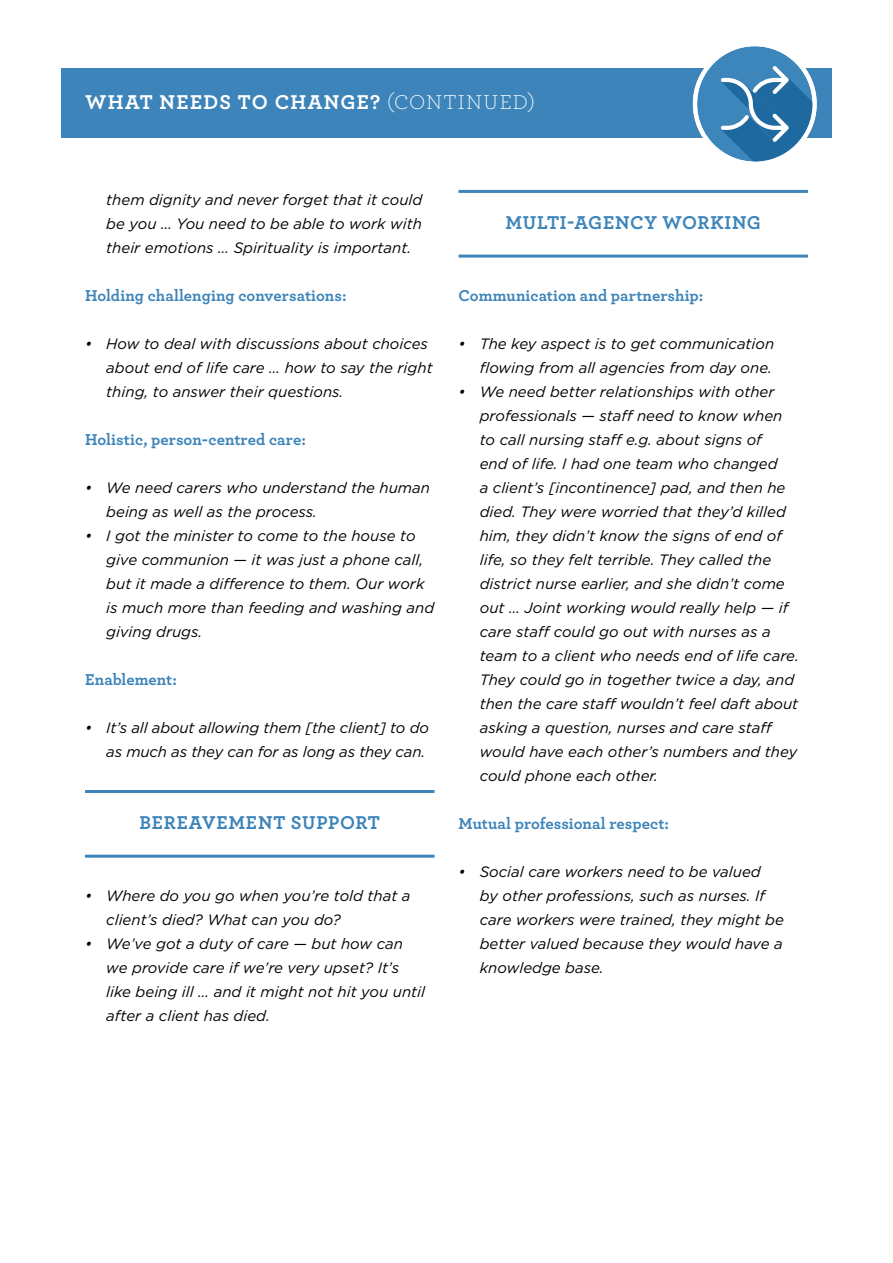
<style>
.page{position:relative;width:893px;height:1263px;background:#fff}
.page>*{position:absolute;margin:0;border:0;box-sizing:border-box;transform-origin:0 0}
.Heading_1{font:700 21px "Archer";letter-spacing:.06em;color:#fff}
.Heading_2{font:700 19.5px "Archer";letter-spacing:.035em;color:#3c84b9}
.Heading_3{font:700 16.5px "Archer";color:#3c84b9}
.t1{font:italic 15px/24px "Gotham";color:#000}
.s1{font-weight:300}
</style>
<div class="page">
<div style="left:61px;top:68px;width:771px;height:69px;background:#3c84b9"></div>
<hr style="left:85px;top:790px;width:349px;height:3px;background:#3c84b9">
<hr style="left:85px;top:855px;width:349px;height:3px;background:#3c84b9">
<div style="left:695px;top:44px;width:120px;height:120px;background:#3c86bc;border-radius:50%"></div>
<svg style="left:719px;top:62px;width:96px;height:99px"></svg>
<div style="left:693px;top:42px;width:124px;height:124px;border:4px solid #fff;border-radius:50%"></div>
<hr style="left:458px;top:190px;width:350px;height:3px;background:#3c84b9">
<hr style="left:458px;top:255px;width:350px;height:3px;background:#3c84b9">
<p class="Heading_1" style="left:85px;top:85px;width:451px">WHAT NEEDS TO CHANGE? <span class="s1">(CONTINUED)</span></p>
<p class="t1" style="left:106px;top:187px;width:318px;text-align:justify">them dignity and never forget that it could be you … You need to be able to work with their emotions … Spirituality is important.</p>
<p class="Heading_3" style="left:85px;top:283px;width:263px">Holding challenging conversations:</p>
<p class="t1" style="left:106px;top:331px;width:328px;text-indent:-21px">• How to deal with discussions about choices about end of life care … how to say the right thing, to answer their questions.</p>
<p class="Heading_3" style="left:85px;top:427px;width:222px">Holistic, person-centred care:</p>
<p class="t1" style="left:106px;top:475px;width:325px;text-indent:-21px">• We need carers who understand the human being as well as the process.</p>
<p class="t1" style="left:106px;top:523px;width:329px;text-indent:-21px">• I got the minister to come to the house to give communion — it was just a phone call, but it made a difference to them. Our work is much more than feeding and washing and giving drugs.</p>
<p class="Heading_3" style="left:85px;top:667px;width:93px">Enablement:</p>
<p class="t1" style="left:85px;top:715px;width:345px;text-align:right">• It’s all about allowing them [the client] to do as much as they can for as long as they can.</p>
<p class="Heading_2" style="left:140px;top:807px;width:242px">BEREAVEMENT SUPPORT</p>
<p class="t1" style="left:106px;top:883px;width:306px;text-indent:-21px">• Where do you go when you’re told that a client’s died? What can you do?</p>
<p class="t1" style="left:106px;top:931px;width:320px;text-indent:-21px">• We’ve got a duty of care — but how can we provide care if we’re very upset? It’s like being ill … and it might not hit you until after a client has died.</p>
<p class="Heading_2" style="left:505px;top:207px;width:257px">MULTI-AGENCY WORKING</p>
<p class="Heading_3" style="left:458px;top:283px;width:246px">Communication and partnership:</p>
<p class="t1" style="left:458px;top:331px;width:317px;text-align:right">• The key aspect is to get communication flowing from all agencies from day one.</p>
<p class="t1" style="left:480px;top:379px;width:321px;text-indent:-21px">• We need better relationships with other professionals — staff need to know when to call nursing staff e.g. about signs of<br>end of life. I had one team who changed<br>a client’s [incontinence] pad, and then he died. They were worried that they’d killed him, they didn’t know the signs of end of life, so they felt terrible. They called the district nurse earlier, and she didn’t come out … Joint working would really help — if care staff could go out with nurses as a team to a client who needs end of life care.<br>They could go in together twice a day, and then the care staff wouldn’t feel daft about asking a question, nurses and care staff would have each other’s numbers and they could phone each other.</p>
<p class="Heading_3" style="left:458px;top:811px;width:212px">Mutual professional respect:</p>
<p class="t1" style="left:480px;top:859px;width:306px;text-indent:-21px">• Social care workers need to be valued<br>by other professions, such as nurses. If care workers were trained, they might be better valued because they would have a knowledge base.</p>
</div>
